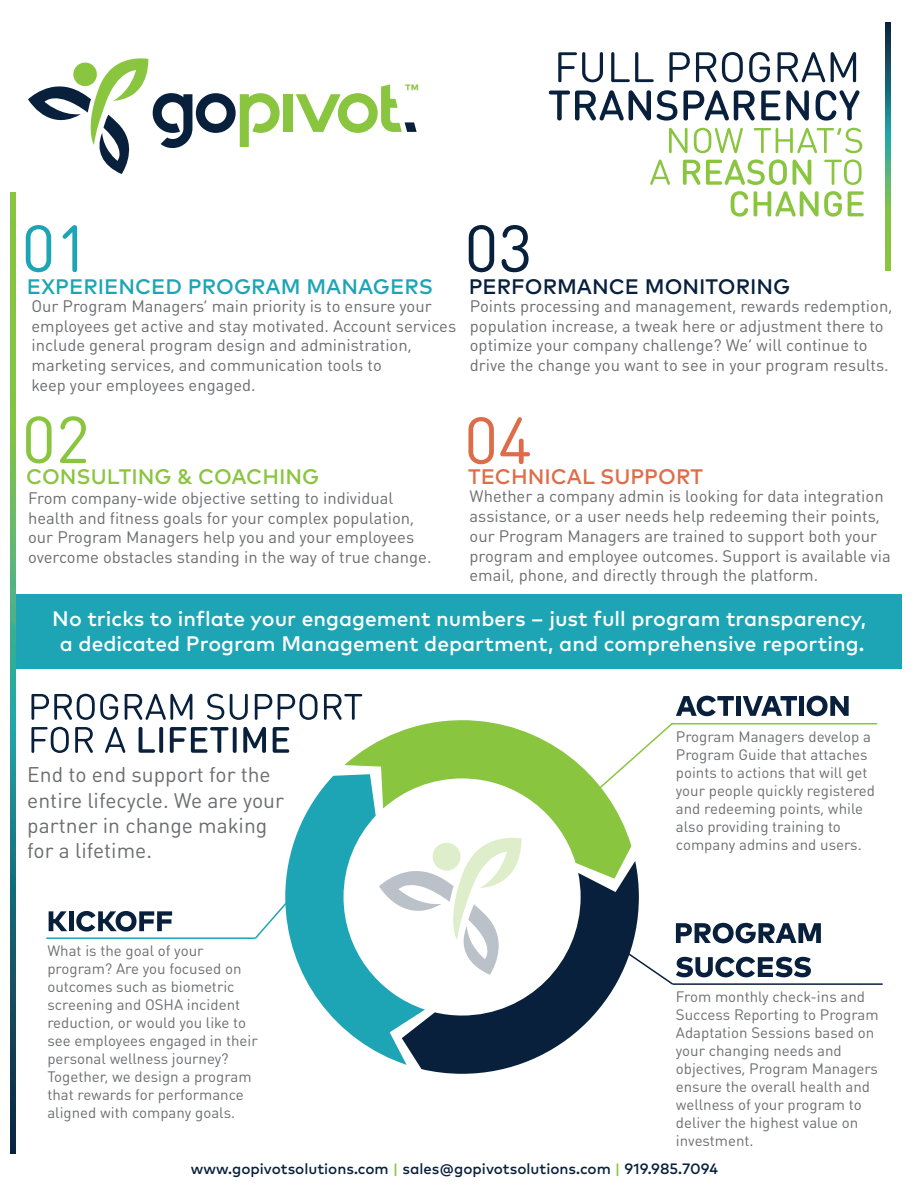
<style>
.page{position:relative;width:918px;height:1188px;background:#fff}
.page>*{position:absolute;margin:0;border:0;box-sizing:border-box;transform-origin:0 0}
.t1{font:65.25px "DIN Round OT";color:#8ac540}
.t2{font:65.25px "DIN Round OT";color:#08203c}
.t3{font:65.25px "DIN Round OT";color:#1da5b5}
.t4{font:65.25px "DIN Round OT";color:#dd6d48}
.t5{font:500 21px/25.2px "Mark Pro";color:#fff;text-align:center}
.t6{font:21px/25.2px "DIN Round OT";color:#6c6d70}
.t7{font:500 21px "Mark Pro";color:#1da5b5}
.t8{font:500 21px "Mark Pro";color:#08203c}
.t9{font:500 21px "Mark Pro";color:#8ac540}
.t10{font:500 21px "Mark Pro";color:#dd6e49}
.t11{font:500 17.85px "Mark Pro";color:#8ac540}
.t12{font:16.5px/19.8px "DIN Round OT";color:#6c6d70}
.t13{font:15px/18px "DIN Round OT";color:#6d6e71}
.t14{font:500 15px "Mark Pro";color:#08203c}
.s1{color:#8ac540}
</style>
<div class="page">
<div style="left:15px;top:594px;width:887px;height:75px;background:#1da5b5"></div>
<div style="left:284px;top:94px;width:9px;height:38px;background:#8ac540"></div>
<svg style="left:296px;top:84px;width:121px;height:49px"></svg>
<svg style="left:28px;top:58px;width:252px;height:116px"></svg>
<svg style="left:886px;top:22px;width:4px;height:248px"></svg>
<svg style="left:558px;top:52px;width:45px;height:30px"></svg>
<svg style="left:611px;top:52px;width:43px;height:30px"></svg>
<svg style="left:669px;top:52px;width:21px;height:30px"></svg>
<svg style="left:696px;top:52px;width:20px;height:30px"></svg>
<svg style="left:722px;top:52px;width:21px;height:30px"></svg>
<svg style="left:749px;top:52px;width:21px;height:30px"></svg>
<svg style="left:778px;top:52px;width:47px;height:30px"></svg>
<svg style="left:831px;top:52px;width:25px;height:30px"></svg>
<svg style="left:549px;top:90px;width:102px;height:30px"></svg>
<svg style="left:657px;top:90px;width:20px;height:31px"></svg>
<svg style="left:683px;top:90px;width:72px;height:30px"></svg>
<svg style="left:761px;top:91px;width:19px;height:29px"></svg>
<svg style="left:786px;top:90px;width:23px;height:30px"></svg>
<svg style="left:816px;top:90px;width:44px;height:31px"></svg>
<svg style="left:669px;top:128px;width:19px;height:25px"></svg>
<svg style="left:694px;top:128px;width:49px;height:25px"></svg>
<svg style="left:754px;top:128px;width:108px;height:25px"></svg>
<svg style="left:650px;top:160px;width:20px;height:25px"></svg>
<svg style="left:683px;top:160px;width:17px;height:25px"></svg>
<svg style="left:706px;top:159px;width:81px;height:26px"></svg>
<svg style="left:793px;top:160px;width:18px;height:25px"></svg>
<svg style="left:824px;top:159px;width:38px;height:26px"></svg>
<svg style="left:731px;top:191px;width:17px;height:26px"></svg>
<svg style="left:754px;top:191px;width:88px;height:26px"></svg>
<svg style="left:848px;top:191px;width:16px;height:25px"></svg>
<svg style="left:31px;top:694px;width:87px;height:26px"></svg>
<svg style="left:125px;top:694px;width:67px;height:26px"></svg>
<svg style="left:207px;top:694px;width:17px;height:26px"></svg>
<svg style="left:230px;top:694px;width:18px;height:26px"></svg>
<svg style="left:255px;top:694px;width:17px;height:26px"></svg>
<svg style="left:278px;top:694px;width:40px;height:26px"></svg>
<svg style="left:324px;top:694px;width:38px;height:26px"></svg>
<svg style="left:31px;top:727px;width:38px;height:26px"></svg>
<svg style="left:75px;top:727px;width:18px;height:26px"></svg>
<svg style="left:105px;top:727px;width:21px;height:26px"></svg>
<svg style="left:139px;top:727px;width:24px;height:26px"></svg>
<svg style="left:170px;top:727px;width:67px;height:26px"></svg>
<svg style="left:243px;top:727px;width:23px;height:26px"></svg>
<svg style="left:273px;top:727px;width:16px;height:26px"></svg>
<svg style="left:11px;top:193px;width:4px;height:961px"></svg>
<svg style="left:419px;top:861px;width:220px;height:213px"></svg>
<svg style="left:344px;top:720px;width:287px;height:159px;fill:#8ac540"></svg>
<hr style="left:46px;top:937px;width:209px;height:2px;background:#1da5b5">
<svg style="left:49px;top:911px;width:18px;height:20px"></svg>
<div style="left:69px;top:911px;width:5px;height:20px;background:#08203c"></div>
<svg style="left:76px;top:911px;width:96px;height:21px"></svg>
<hr style="left:671px;top:723px;width:206px;height:1px;background:#8ac540">
<div style="left:736px;top:696px;width:5px;height:20px;background:#08203c"></div>
<svg style="left:743px;top:696px;width:54px;height:20px"></svg>
<div style="left:799px;top:696px;width:5px;height:20px;background:#08203c"></div>
<svg style="left:807px;top:696px;width:42px;height:20px"></svg>
<hr style="left:673px;top:983px;width:210px;height:2px;background:#08203c">
<svg style="left:598px;top:923px;width:223px;height:63px"></svg>
<svg style="left:253px;top:774px;width:268px;height:291px"></svg>
<svg style="left:587px;top:696px;width:147px;height:104px"></svg>
<p class="t11" style="left:405px;top:78px;width:16px">™</p>
<h1 class="t3" style="left:21px;top:208px;width:70px">01</h1>
<p class="t7" style="left:27px;top:271px;width:408px">EXPERIENCED PROGRAM MANAGERS</p>
<p class="t12" style="left:31px;top:296px;width:426px">Our Program Managers’ main priority is to ensure your employees get active and stay motivated. Account services include general program design and administration, marketing services, and communication tools to<br>keep your employees engaged.</p>
<h1 class="t2" style="left:464px;top:208px;width:70px">03</h1>
<p class="t8" style="left:469px;top:271px;width:323px">PERFORMANCE MONITORING</p>
<p class="t12" style="left:470px;top:296px;width:424px">Points processing and management, rewards redemption, population increase, a tweak here or adjustment there to optimize your company challenge? We’ will continue to drive the change you want to see in your program results.</p>
<h1 class="t1" style="left:22px;top:399px;width:70px">02</h1>
<p class="t9" style="left:26px;top:461px;width:295px">CONSULTING &amp; COACHING</p>
<p class="t12" style="left:28px;top:488px;width:405px">From company-wide objective setting to individual health and fitness goals for your complex population, our Program Managers help you and your employees overcome obstacles standing in the way of true change.</p>
<h1 class="t4" style="left:464px;top:400px;width:70px">04</h1>
<p class="t10" style="left:468px;top:461px;width:237px">TECHNICAL SUPPORT</p>
<p class="t12" style="left:470px;top:486px;width:423px">Whether a company admin is looking for data integration assistance, or a user needs help redeeming their points, our Program Managers are trained to support both your program and employee outcomes. Support is available via email, phone, and directly through the platform.</p>
<p class="t5" style="left:52px;top:604px;width:815px">No tricks to inflate your engagement numbers – just full program transparency, a dedicated Program Management department, and comprehensive reporting.</p>
<p class="t6" style="left:27px;top:762px;width:258px">End to end support for the entire lifecycle. We are your partner in change making for a lifetime.</p>
<p class="t13" style="left:47px;top:941px;width:212px">What is the goal of your program? Are you focused on outcomes such as biometric screening and OSHA incident reduction, or would you like to see employees engaged in their personal wellness journey?<br>Together, we design a program that rewards for performance aligned with company goals.</p>
<p class="t13" style="left:676px;top:727px;width:201px">Program Managers develop a<br>Program Guide that attaches points to actions that will get your people quickly registered and redeeming points, while also providing training to company admins and users.</p>
<p class="t13" style="left:676px;top:987px;width:204px">From monthly check-ins and<br>Success Reporting to Program<br>Adaptation Sessions based on your changing needs and objectives, Program Managers ensure the overall health and wellness of your program to deliver the highest value on investment.</p>
<p class="t14" style="left:191px;top:1158px;width:529px">www.gopivotsolutions.com <span class="s1">|</span> sales@gopivotsolutions.com <span class="s1">|</span> 919.985.7094</p>
</div>
